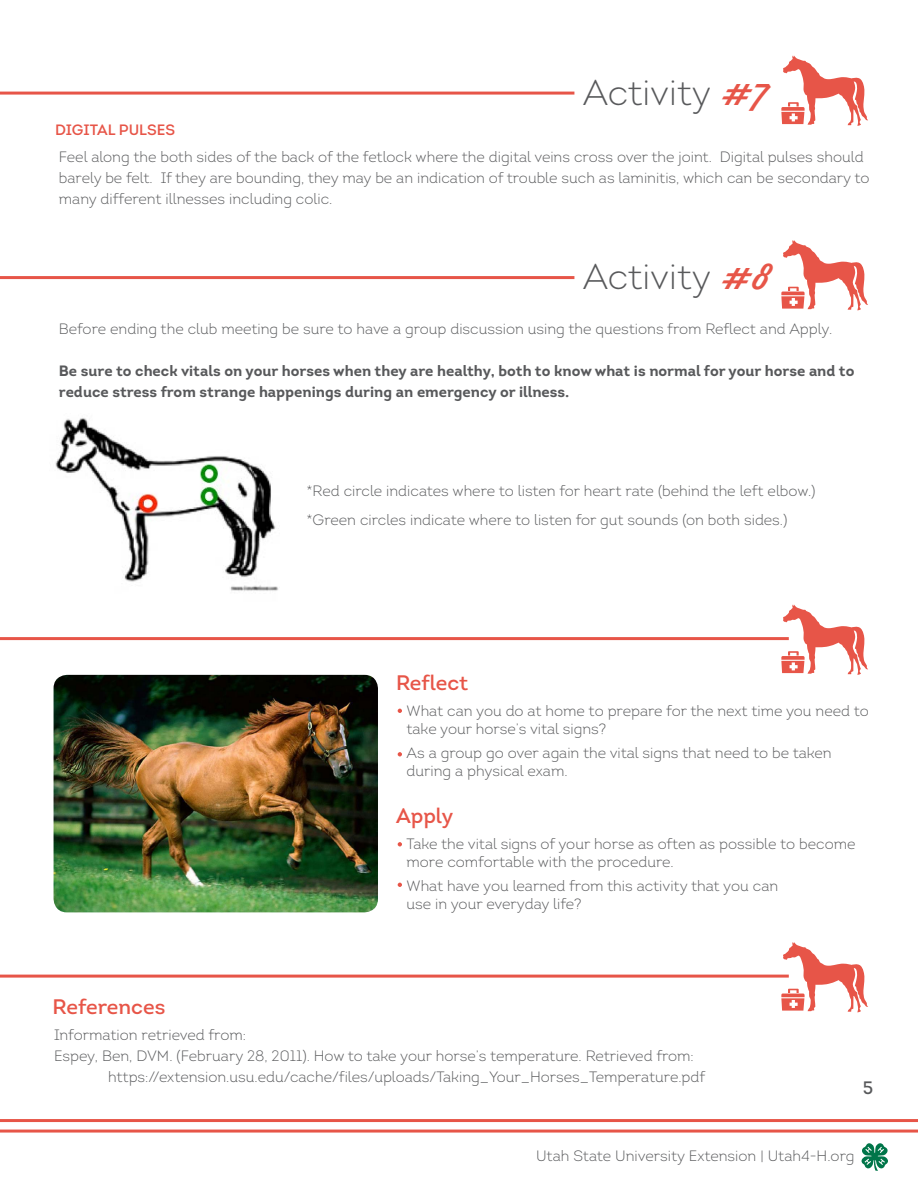
<style>
.page{position:relative;width:918px;height:1188px;background:#fff}
.page>*{position:absolute;margin:0;border:0;box-sizing:border-box;transform-origin:0 0}
.t1{font:300 36px "Intro";color:#58595b}
.t2{font:21px "Intro";color:#e75548}
.t3{font:18px "Intro";color:#58595b}
.t4{font:300 15px/18px "Intro";color:#58595b}
.t5{font:700 15px/21px "Intro";color:#58595b}
.t6{font:15px "Intro";color:#e75548}
.s1{font-family:"Wisdom Script AI";font-weight:400;font-size:42px;color:#e75548}
</style>
<div class="page">
<svg style="left:862px;top:1143px;width:26px;height:28px"></svg>
<img style="left:54px;top:675px;width:324px;height:237px">
<hr style="left:0;top:92px;width:574px;height:3px;background:#e75548">
<hr style="left:0;top:276px;width:574px;height:3px;background:#e75548">
<svg style="left:781px;top:55px;width:87px;height:71px"></svg>
<svg style="left:781px;top:240px;width:87px;height:70px"></svg>
<svg style="left:781px;top:604px;width:87px;height:71px"></svg>
<svg style="left:781px;top:942px;width:87px;height:70px"></svg>
<hr style="left:0;top:1119px;width:918px;height:3px;background:#e75548">
<hr style="left:0;top:1130px;width:918px;height:3px;background:#e75548">
<img style="left:55px;top:418px;width:223px;height:173px">
<svg style="left:398px;top:709px;width:4px;height:4px"></svg>
<svg style="left:398px;top:752px;width:4px;height:4px"></svg>
<svg style="left:398px;top:842px;width:4px;height:4px"></svg>
<svg style="left:398px;top:883px;width:4px;height:4px"></svg>
<hr style="left:0;top:637px;width:789px;height:3px;background:#e75548">
<hr style="left:0;top:975px;width:789px;height:3px;background:#e75548">
<p class="t6" style="left:55px;top:120px;width:122px">DIGITAL PULSES</p>
<h1 class="t1" style="left:583px;top:70px;width:187px">Activity <span class="s1">#7</span></h1>
<p class="t4" style="left:59px;top:146px;width:812px;line-height:21px">Feel along the both sides of the back of the fetlock where the digital veins cross over the joint. Digital pulses should barely be felt. If they are bounding, they may be an indication of trouble such as laminitis, which can be secondary to many different illnesses including colic.</p>
<h1 class="t1" style="left:583px;top:254px;width:189px">Activity <span class="s1">#8</span></h1>
<p class="t4" style="left:59px;top:320px;width:775px">Before ending the club meeting be sure to have a group discussion using the questions from Reflect and Apply.</p>
<p class="t5" style="left:59px;top:360px;width:797px">Be sure to check vitals on your horses when they are healthy, both to know what is normal for your horse and to reduce stress from strange happenings during an emergency or illness.</p>
<p class="t4" style="left:306px;top:477px;width:511px;line-height:28.5px">*Red circle indicates where to listen for heart rate (behind the left elbow.) *Green circles indicate where to listen for gut sounds (on both sides.)</p>
<h2 class="t2" style="left:396px;top:670px;width:74px">Reflect</h2>
<p class="t4" style="left:407px;top:702px;width:464px">What can you do at home to prepare for the next time you need to take your horse’s vital signs?</p>
<p class="t4" style="left:407px;top:744px;width:427px">As a group go over again the vital signs that need to be taken during a physical exam.</p>
<h2 class="t2" style="left:396px;top:802px;width:59px">Apply</h2>
<p class="t4" style="left:407px;top:834px;width:451px">Take the vital signs of your horse as often as possible to become more comfortable with the procedure.</p>
<p class="t4" style="left:407px;top:876px;width:373px">What have you learned from this activity that you can use in your everyday life?</p>
<h2 class="t2" style="left:53px;top:993px;width:114px">References</h2>
<p class="t4" style="left:54px;top:1025px;width:193px">Information retrieved from:</p>
<p class="t4" style="left:54px;top:1046px;width:641px">Espey, Ben, DVM. (February 28, 2011). How to take your horse’s temperature. Retrieved from:</p>
<p class="t4" style="left:108px;top:1067px;width:599px">https://extension.usu.edu/cache/files/uploads/Taking_Your_Horses_Temperature.pdf</p>
<p class="t3" style="left:863px;top:1076px;width:12px">5</p>
<p class="t4" style="left:536px;top:1147px;width:320px">Utah State University Extension | Utah4-H.org</p>
</div>
